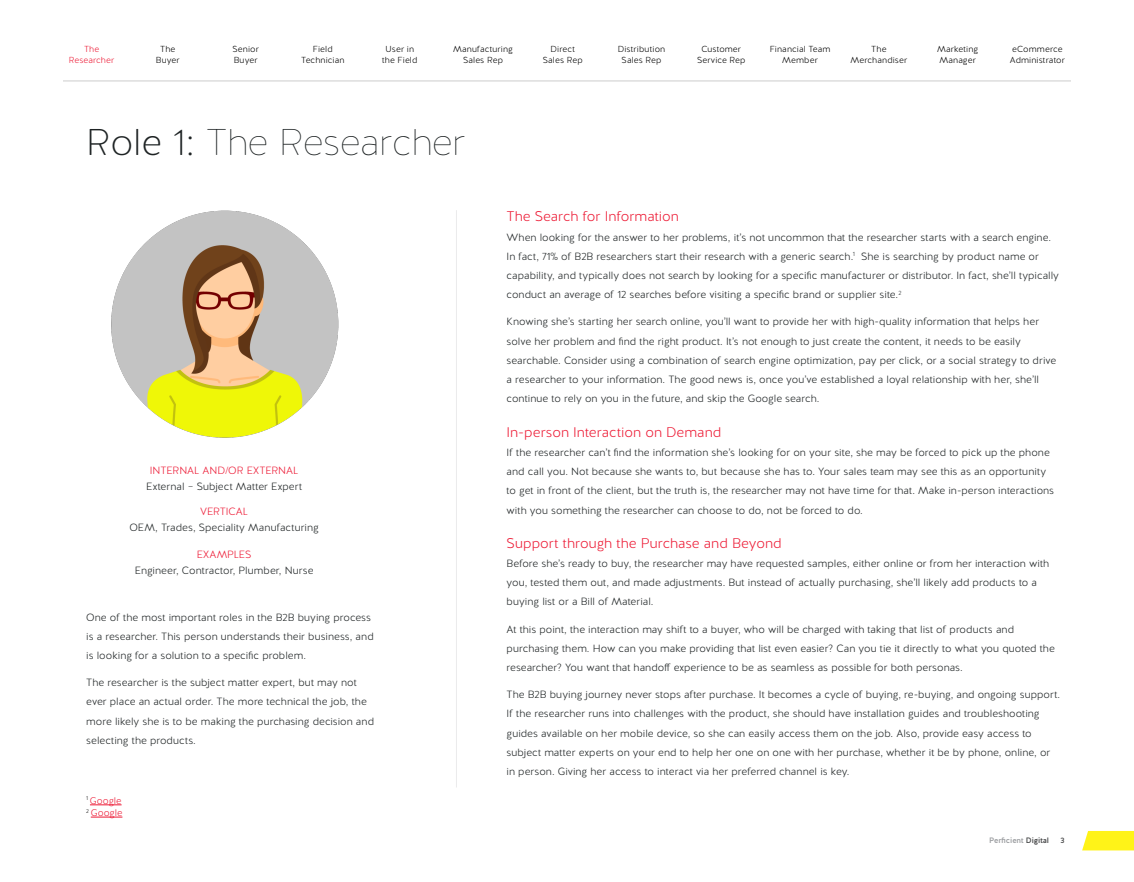
<style>
.page{position:relative;width:1134px;height:882px;background:#fff}
.page>*{position:absolute;margin:0;border:0;box-sizing:border-box;transform-origin:0 0}
.t1{font:100 37.19px "Halis R";color:#1e2324}
.t2{font:300 14px "Halis R";color:#ed1c36}
.t3{font:300 10.5px/19.2px "Halis R";letter-spacing:.005em;color:#1e2324}
.t4{font:300 9.62px "Halis R";color:#ed1a35}
.t5{font:300 8.75px/10.5px "Halis R";letter-spacing:.01em;color:#000;text-align:center}
.t6{font:300 8.75px/10.5px "Halis R";letter-spacing:.005em;color:#ed1a35;text-align:center}
.t7{font:500 7.88px "Halis R";letter-spacing:-.01em;color:#9d9fa2}
.t8{font:500 7.88px "Halis R";color:#4b4c4d}
.s1{font-weight:200}
.s2{color:#ed1a35}
.s3{color:#4b4c4d}
</style>
<div class="page">
<svg style="left:1082px;top:831px;width:52px;height:19px"></svg>
<hr style="left:90px;top:805px;width:32px;height:1px;background:#ed1a35">
<hr style="left:91px;top:817px;width:31px;height:1px;background:#ed1a35">
<img style="left:111px;top:210px;width:227px;height:228px">
<hr style="left:63px;top:80px;width:1008px;height:1px;background:#ccc">
<hr style="left:456px;top:210px;width:1px;height:577px;background:#ebebec">
<p class="t6" style="left:69px;top:44px;width:47px">The<br>Researcher</p>
<p class="t5" style="left:156px;top:44px;width:25px">The<br>Buyer</p>
<p class="t5" style="left:233px;top:44px;width:28px;text-align:left">Senior<br>Buyer</p>
<p class="t5" style="left:301px;top:44px;width:45px">Field<br>Technician</p>
<p class="t5" style="left:382px;top:44px;width:37px">User in the Field</p>
<p class="t5" style="left:453px;top:44px;width:61px">Manufacturing<br>Sales Rep</p>
<p class="t5" style="left:543px;top:44px;width:41px">Direct<br>Sales Rep</p>
<p class="t5" style="left:618px;top:44px;width:49px">Distribution<br>Sales Rep</p>
<p class="t5" style="left:697px;top:44px;width:50px">Customer<br>Service Rep</p>
<p class="t5" style="left:770px;top:44px;width:62px">Financial Team<br>Member</p>
<p class="t5" style="left:851px;top:44px;width:58px">The<br>Merchandiser</p>
<p class="t5" style="left:937px;top:44px;width:43px;text-align:left">Marketing<br>Manager</p>
<p class="t5" style="left:1010px;top:44px;width:57px;text-align:left">eCommerce<br>Administrator</p>
<p class="t1" style="left:86px;top:119px;width:380px"><span class="s1">Role 1:</span> The Researcher</p>
<p class="t3" style="left:146px;top:463px;width:157px;line-height:15.8px;text-align:center"><span class="s2">INTERNAL AND/OR EXTERNAL<br></span>External – Subject Matter Expert</p>
<p class="t3" style="left:129px;top:504px;width:191px;line-height:15.8px;text-align:center"><span class="s2">VERTICAL<br></span>OEM, Trades, Speciality Manufacturing</p>
<p class="t3" style="left:135px;top:547px;width:180px;line-height:15.8px;text-align:center"><span class="s2">EXAMPLES<br></span>Engineer, Contractor, Plumber, Nurse</p>
<p class="t3" style="left:86px;top:608px;width:289px">One of the most important roles in the B2B buying process is a researcher. This person understands their business, and is looking for a solution to a specific problem.</p>
<p class="t3" style="left:86px;top:673px;width:289px">The researcher is the subject matter expert, but may not ever place an actual order. The more technical the job, the more likely she is to be making the purchasing decision and selecting the products.</p>
<p class="t4" style="left:86px;top:794px;width:37px"><sup>1</sup> Google</p>
<p class="t4" style="left:86px;top:807px;width:38px"><sup>2</sup> Google</p>
<p class="t2" style="left:507px;top:208px;width:174px">The Search for Information</p>
<p class="t3" style="left:507px;top:228px;width:554px">When looking for the answer to her problems, it’s not uncommon that the researcher starts with a search engine.<br>In fact, 71% of B2B researchers start their research with a generic search.<sup>1</sup> She is searching by product name or capability, and typically does not search by looking for a specific manufacturer or distributor. In fact, she’ll typically conduct an average of 12 searches before visiting a specific brand or supplier site.<sup>2</sup></p>
<p class="t3" style="left:507px;top:313px;width:551px">Knowing she’s starting her search online, you’ll want to provide her with high-quality information that helps her solve her problem and find the right product. It’s not enough to just create the content, it needs to be easily searchable. Consider using a combination of search engine optimization, pay per click, or a social strategy to drive a researcher to your information. The good news is, once you’ve established a loyal relationship with her, she’ll continue to rely on you in the future, and skip the Google search.</p>
<p class="t2" style="left:507px;top:423px;width:216px">In-person Interaction on Demand</p>
<p class="t3" style="left:507px;top:443px;width:549px">If the researcher can’t find the information she’s looking for on your site, she may be forced to pick up the phone and call you. Not because she wants to, but because she has to. Your sales team may see this as an opportunity to get in front of the client, but the truth is, the researcher may not have time for that. Make in-person interactions with you something the researcher can choose to do, not be forced to do.</p>
<p class="t2" style="left:507px;top:534px;width:277px">Support through the Purchase and Beyond</p>
<p class="t3" style="left:507px;top:554px;width:544px">Before she’s ready to buy, the researcher may have requested samples, either online or from her interaction with you, tested them out, and made adjustments. But instead of actually purchasing, she’ll likely add products to a buying list or a Bill of Material.</p>
<p class="t3" style="left:507px;top:620px;width:550px">At this point, the interaction may shift to a buyer, who will be charged with taking that list of products and purchasing them. How can you make providing that list even easier? Can you tie it directly to what you quoted the researcher? You want that handoff experience to be as seamless as possible for both personas.</p>
<p class="t3" style="left:507px;top:685px;width:555px">The B2B buying journey never stops after purchase. It becomes a cycle of buying, re-buying, and ongoing support.<br>If the researcher runs into challenges with the product, she should have installation guides and troubleshooting guides available on her mobile device, so she can easily access them on the job. Also, provide easy access to subject matter experts on your end to help her one on one with her purchase, whether it be by phone, online, or in person. Giving her access to interact via her preferred channel is key.</p>
<p class="t7" style="left:989px;top:835px;width:62px">Perficient <span class="s3">Digital</span></p>
<p class="t8" style="left:1060px;top:835px;width:6px">3</p>
</div>
